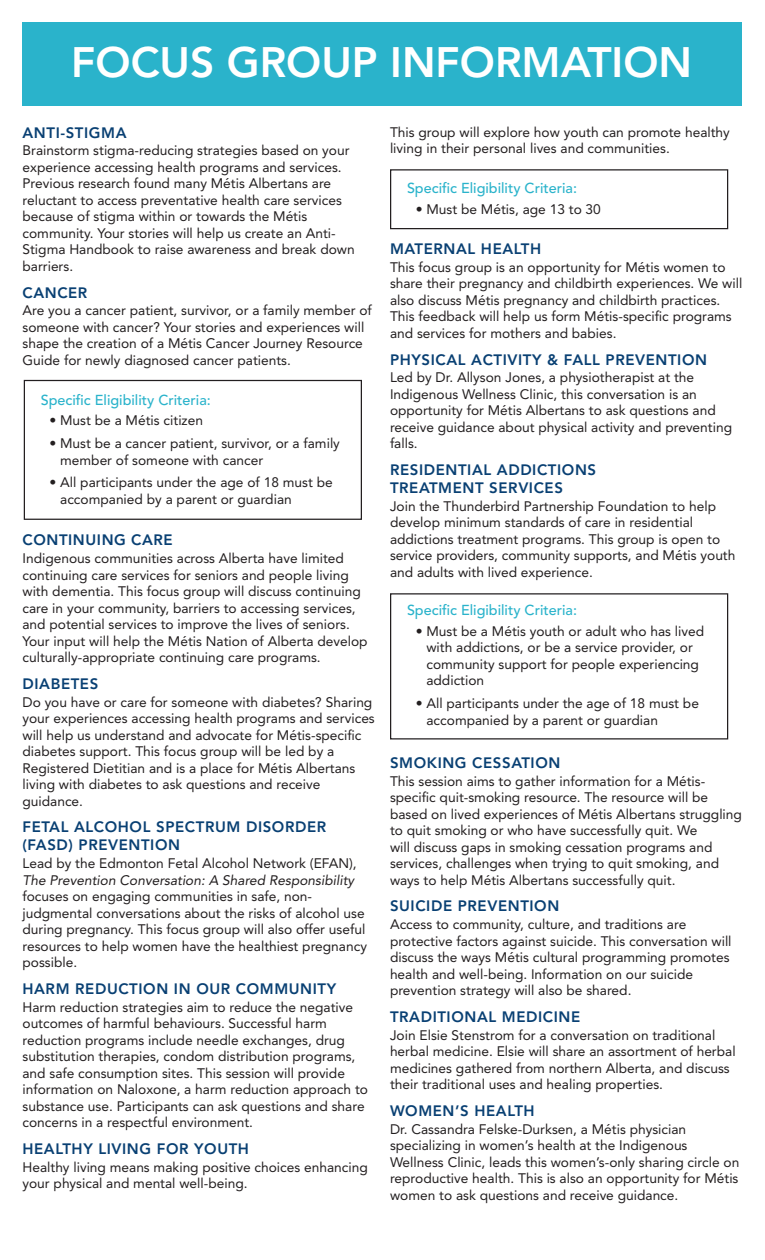
<style>
.page{position:relative;width:765px;height:1260px;background:#fff}
.page>*{position:absolute;margin:0;border:0;box-sizing:border-box;transform-origin:0 0}
.t1{font:800 42.25px "Avenir LT Std";color:#fff}
.t2{font:800 15px/18px "Avenir LT Std";letter-spacing:.04em;color:#094073}
.t3{font:500 14.38px "Avenir LT Std";color:#2ab3cb}
.t4{font:13.75px/16.5px "Avenir LT Std";color:#231f20}
.s1{font-style:italic}
</style>
<div class="page">
<div style="left:22px;top:22px;width:720px;height:85px;background:#2ab3cb"></div>
<div style="left:24px;top:380px;width:338px;height:140px;border:1px solid #231f20"></div>
<div style="left:390px;top:593px;width:338px;height:147px;border:1px solid #231f20"></div>
<div style="left:390px;top:169px;width:338px;height:60px;border:1px solid #231f20"></div>
<p class="t1" style="left:71px;top:37px;width:622px">FOCUS GROUP INFORMATION</p>
<p class="t2" style="left:22px;top:123px;width:106px">ANTI-STIGMA</p>
<p class="t4" style="left:22px;top:142px;width:334px">Brainstorm stigma-reducing strategies based on your experience accessing health programs and services.<br>Previous research found many Métis Albertans are reluctant to access preventative health care services because of stigma within or towards the Métis community. Your stories will help us create an Anti-Stigma Handbook to raise awareness and break down barriers.</p>
<p class="t2" style="left:22px;top:283px;width:66px">CANCER</p>
<p class="t4" style="left:22px;top:302px;width:351px">Are you a cancer patient, survivor, or a family member of someone with cancer? Your stories and experiences will shape the creation of a Métis Cancer Journey Resource Guide for newly diagnosed cancer patients.</p>
<p class="t3" style="left:41px;top:392px;width:172px">Specific Eligibility Criteria:</p>
<p class="t4" style="left:49px;top:413px;width:155px">• Must be a Métis citizen</p>
<p class="t4" style="left:60px;top:435px;width:281px;text-indent:-11px">• Must be a cancer patient, survivor, or a family member of someone with cancer</p>
<p class="t4" style="left:60px;top:475px;width:274px;text-indent:-11px">• All participants under the age of 18 must be accompanied by a parent or guardian</p>
<p class="t2" style="left:22px;top:531px;width:152px">CONTINUING CARE</p>
<p class="t4" style="left:22px;top:550px;width:347px">Indigenous communities across Alberta have limited continuing care services for seniors and people living with dementia. This focus group will discuss continuing care in your community, barriers to accessing services, and potential services to improve the lives of seniors.<br>Your input will help the Métis Nation of Alberta develop culturally-appropriate continuing care programs.</p>
<p class="t2" style="left:22px;top:675px;width:77px">DIABETES</p>
<p class="t4" style="left:22px;top:694px;width:354px">Do you have or care for someone with diabetes? Sharing your experiences accessing health programs and services will help us understand and advocate for Métis-specific diabetes support. This focus group will be led by a Registered Dietitian and is a place for Métis Albertans living with diabetes to ask questions and receive guidance.</p>
<p class="t2" style="left:22px;top:818px;width:305px">FETAL ALCOHOL SPECTRUM DISORDER (FASD) PREVENTION</p>
<p class="t4" style="left:22px;top:855px;width:346px">Lead by the Edmonton Fetal Alcohol Network (EFAN), <span class="s1">The Prevention Conversation: A Shared Responsibility </span>focuses on engaging communities in safe, non&shy;judgmental conversations about the risks of alcohol use during pregnancy. This focus group will also offer useful resources to help women have the healthiest pregnancy possible.</p>
<p class="t2" style="left:22px;top:980px;width:315px">HARM REDUCTION IN OUR COMMUNITY</p>
<p class="t4" style="left:22px;top:999px;width:347px">Harm reduction strategies aim to reduce the negative outcomes of harmful behaviours. Successful harm reduction programs include needle exchanges, drug substitution therapies, condom distribution programs, and safe consumption sites. This session will provide information on Naloxone, a harm reduction approach to substance use. Participants can ask questions and share concerns in a respectful environment.</p>
<p class="t2" style="left:22px;top:1140px;width:228px">HEALTHY LIVING FOR YOUTH</p>
<p class="t4" style="left:22px;top:1159px;width:347px">Healthy living means making positive choices enhancing your physical and mental well-being.</p>
<p class="t4" style="left:390px;top:124px;width:341px">This group will explore how youth can promote healthy living in their personal lives and communities.</p>
<p class="t3" style="left:407px;top:180px;width:172px">Specific Eligibility Criteria:</p>
<p class="t4" style="left:416px;top:201px;width:187px">• Must be Métis, age 13 to 30</p>
<p class="t2" style="left:390px;top:240px;width:153px">MATERNAL HEALTH</p>
<p class="t4" style="left:390px;top:259px;width:354px">This focus group is an opportunity for Métis women to share their pregnancy and childbirth experiences. We will also discuss Métis pregnancy and childbirth practices.<br>This feedback will help us form Métis-specific programs and services for mothers and babies.</p>
<p class="t2" style="left:390px;top:350px;width:319px">PHYSICAL ACTIVITY &amp; FALL PREVENTION</p>
<p class="t4" style="left:390px;top:369px;width:344px">Led by Dr. Allyson Jones, a physiotherapist at the Indigenous Wellness Clinic, this conversation is an opportunity for Métis Albertans to ask questions and receive guidance about physical activity and preventing falls.</p>
<p class="t2" style="left:390px;top:461px;width:208px">RESIDENTIAL ADDICTIONS<br>TREATMENT SERVICES</p>
<p class="t4" style="left:390px;top:498px;width:347px">Join the Thunderbird Partnership Foundation to help develop minimum standards of care in residential addictions treatment programs. This group is open to service providers, community supports, and Métis youth and adults with lived experience.</p>
<p class="t3" style="left:407px;top:602px;width:172px">Specific Eligibility Criteria:</p>
<p class="t4" style="left:426px;top:623px;width:279px;text-indent:-11px">• Must be a Métis youth or adult who has lived with addictions, or be a service provider, or community support for people experiencing addiction</p>
<p class="t4" style="left:426px;top:695px;width:274px;text-indent:-11px">• All participants under the age of 18 must be accompanied by a parent or guardian</p>
<p class="t2" style="left:390px;top:754px;width:172px">SMOKING CESSATION</p>
<p class="t4" style="left:390px;top:773px;width:353px">This session aims to gather information for a Métis&shy;specific quit-smoking resource. The resource will be based on lived experiences of Métis Albertans struggling to quit smoking or who have successfully quit. We<br>will discuss gaps in smoking cessation programs and services, challenges when trying to quit smoking, and ways to help Métis Albertans successfully quit.</p>
<p class="t2" style="left:390px;top:897px;width:171px">SUICIDE PREVENTION</p>
<p class="t4" style="left:390px;top:916px;width:343px">Access to community, culture, and traditions are protective factors against suicide. This conversation will discuss the ways Métis cultural programming promotes health and well-being. Information on our suicide prevention strategy will also be shared.</p>
<p class="t2" style="left:390px;top:1008px;width:192px">TRADITIONAL MEDICINE</p>
<p class="t4" style="left:390px;top:1027px;width:347px">Join Elsie Stenstrom for a conversation on traditional herbal medicine. Elsie will share an assortment of herbal medicines gathered from northern Alberta, and discuss their traditional uses and healing properties.</p>
<p class="t2" style="left:390px;top:1102px;width:146px">WOMEN’S HEALTH</p>
<p class="t4" style="left:390px;top:1121px;width:351px">Dr. Cassandra Felske-Durksen, a Métis physician specializing in women’s health at the Indigenous Wellness Clinic, leads this women’s-only sharing circle on reproductive health. This is also an opportunity for Métis women to ask questions and receive guidance.</p>
</div>
